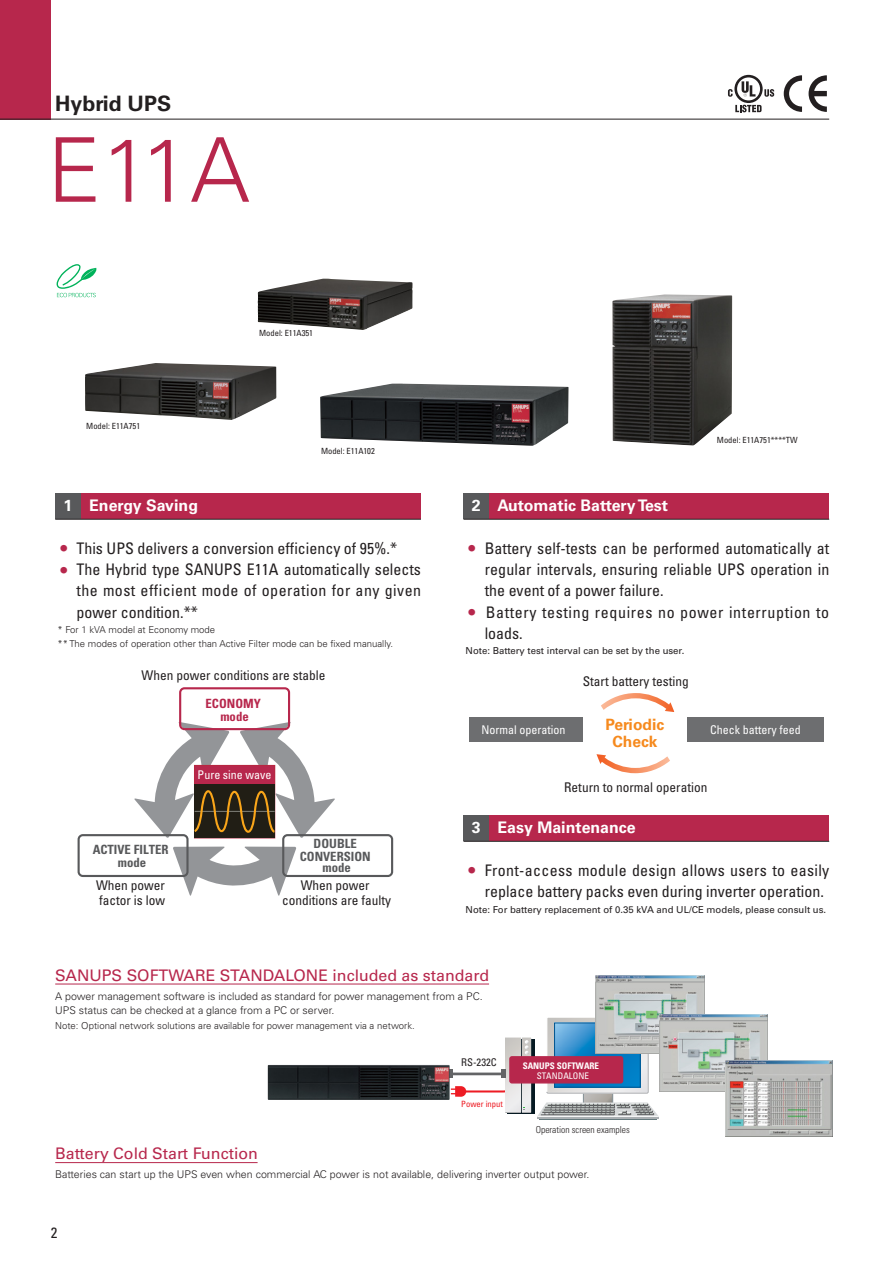
<style>
.page{position:relative;width:893px;height:1263px;background:#fff}
.page>*{position:absolute;margin:0;border:0;box-sizing:border-box;transform-origin:0 0}
.t1{font:300 89.25px "Univers LT Std";color:#b7274c}
.t2{font:700 21.3px "Univers LT Std";color:#231f20}
.t3{font:condensed 15.9px/21.3px "Univers LT Std";letter-spacing:.005em;color:#231f20;text-align:justify}
.t4{font:15.9px "Univers LT Std";color:#b7274c}
.t5{font:700 15.9px "Univers LT Std";color:#fff}
.t6{font:condensed 15.9px/21.3px "Univers LT Std";letter-spacing:.04em;color:#231f20}
.t7{font:700 15.6px/17.9px "Univers LT Std";color:#f68a1e;text-align:center}
.t8{font:condensed 14.85px "Univers LT Std";color:#231f20}
.t9{font:condensed 13.35px/15px "Univers LT Std";color:#231f20;text-align:center}
.t10{font:700 condensed 12.75px/13.5px "Univers LT Std";color:#58595b;text-align:center}
.t11{font:700 condensed 12.75px/13.5px "Univers LT Std";color:#b7274c;text-align:center}
.t12{font:condensed 12px "Univers LT Std";color:#fff}
.t13{font:300 10.65px/14.9px "Univers LT Std";color:#231f20}
.t14{font:condensed 10.65px "Univers LT Std";color:#231f20}
.t15{font:300 9.6px/14.9px "Univers LT Std";color:#231f20}
.t16{font:9.6px "Univers LT Std";color:#231f20}
.t17{font:300 condensed 9.6px "Univers LT Std";color:#231f20}
.t18{font:700 condensed 9px "Univers LT Std";color:#fff}
.t19{font:condensed 9px "Univers LT Std";color:#fff}
.t20{font:condensed 8.55px "Univers LT Std";color:#231f20}
.t21{font:condensed 8.55px "Univers LT Std";color:#ed1c24}
</style>
<div class="page">
<div style="left:583px;top:1079px;width:30px;height:28px;border:1px solid #8a9599"></div>
<svg style="left:546px;top:1017px;width:103px;height:77px;background:#6ca8ce"></svg>
<hr style="left:537px;top:1117px;width:122px;height:2px;background:#aaafb2">
<hr style="left:539px;top:1119px;width:117px;height:1px;background:#63797d">
<svg style="left:538px;top:1102px;width:120px;height:14px;background:#a6a9a9"></svg>
<hr style="left:553px;top:1115px;width:48px;height:1px;background:#58595b">
<svg style="left:507px;top:1039px;width:27px;height:75px"></svg>
<img style="left:507px;top:1038px;width:22px;height:74px">
<div style="left:505px;top:1038px;width:16px;height:75px;border:1px solid #939598"></div>
<div style="left:522px;top:1038px;width:9px;height:75px;border:1px solid #939598"></div>
<svg style="left:525px;top:1040px;width:4px;height:15px"></svg>
<div style="left:510px;top:1057px;width:113px;height:26px;background:#b7274c;border-radius:2px"></div>
<div style="left:509px;top:1056px;width:114px;height:28px;border:1px solid #b7274c;border-radius:2px"></div>
<svg style="left:450px;top:1068px;width:64px;height:29px"></svg>
<div style="left:68px;top:493px;width:353px;height:26px;background:#b7274c"></div>
<div style="left:476px;top:493px;width:353px;height:26px;background:#b7274c"></div>
<div style="left:476px;top:815px;width:353px;height:26px;background:#b7274c"></div>
<img style="left:595px;top:976px;width:109px;height:77px">
<img style="left:660px;top:1015px;width:107px;height:76px">
<img style="left:725px;top:1061px;width:107px;height:76px">
<div style="left:55px;top:493px;width:26px;height:26px;background:#58595b"></div>
<div style="left:463px;top:493px;width:26px;height:26px;background:#58595b"></div>
<div style="left:463px;top:815px;width:26px;height:26px;background:#58595b"></div>
<hr style="left:55px;top:519px;width:366px;height:1px;background:#231f20">
<hr style="left:463px;top:519px;width:366px;height:1px;background:#231f20">
<hr style="left:463px;top:841px;width:366px;height:1px;background:#231f20">
<svg style="left:601px;top:693px;width:68px;height:17px"></svg>
<svg style="left:602px;top:756px;width:68px;height:17px"></svg>
<div style="left:687px;top:717px;width:136px;height:24px;background:#6d6e70"></div>
<div style="left:469px;top:717px;width:113px;height:24px;background:#6d6e70"></div>
<svg style="left:784px;top:75px;width:18px;height:37px"></svg>
<svg style="left:808px;top:75px;width:19px;height:37px"></svg>
<svg style="left:728px;top:75px;width:46px;height:37px"></svg>
<svg style="left:57px;top:264px;width:40px;height:33px"></svg>
<hr style="left:55px;top:1162px;width:203px;height:1px;background:#b7274c">
<hr style="left:55px;top:984px;width:434px;height:1px;background:#b7274c">
<img style="left:268px;top:1065px;width:182px;height:35px">
<img style="left:320px;top:384px;width:248px;height:62px">
<img style="left:85px;top:363px;width:191px;height:57px">
<img style="left:257px;top:279px;width:156px;height:51px">
<img style="left:612px;top:294px;width:120px;height:152px">
<svg style="left:173px;top:847px;width:123px;height:49px"></svg>
<svg style="left:134px;top:722px;width:201px;height:117px"></svg>
<div style="left:179px;top:687px;width:111px;height:43px;border:2px solid #b7274c;border-radius:4px"></div>
<div style="left:282px;top:834px;width:111px;height:43px;border:2px solid #58595b;border-radius:4px"></div>
<div style="left:78px;top:834px;width:111px;height:43px;border:2px solid #58595b;border-radius:4px"></div>
<div style="left:0;top:0;width:51px;height:119px;background:#b7274c"></div>
<hr style="left:0;top:119px;width:829px;height:1px;background:#231f20">
<h2 class="t2" style="left:55px;top:95px;width:118px">Hybrid UPS</h2>
<h1 class="t1" style="left:47px;top:132px;width:205px">E11A</h1>
<p class="t20" style="left:86px;top:423px;width:55px">Model: E11A751</p>
<p class="t20" style="left:259px;top:330px;width:55px">Model: E11A351</p>
<p class="t20" style="left:321px;top:447px;width:55px">Model: E11A102</p>
<p class="t5" style="left:89px;top:499px;width:110px">Energy Saving</p>
<p class="t5" style="left:497px;top:499px;width:172px">Automatic Battery Test</p>
<p class="t5" style="left:64px;top:499px;width:10px">1</p>
<p class="t5" style="left:472px;top:499px;width:10px">2</p>
<p class="t20" style="left:717px;top:436px;width:82px">Model: E11A751****TW</p>
<p class="t3" style="left:60px;top:538px;width:339px"><sup>●</sup> This UPS delivers a conversion efficiency of 95%.*</p>
<p class="t3" style="left:76px;top:560px;width:346px;text-indent:-16px"><sup>●</sup> The Hybrid type SANUPS E11A automatically selects the most efficient mode of operation for any given power condition.**</p>
<p class="t15" style="left:57px;top:622px;width:337px">* For 1 kVA model at Economy mode<br>** The modes of operation other than Active Filter mode can be fixed manually.</p>
<p class="t9" style="left:142px;top:669px;width:185px">When power conditions are stable</p>
<p class="t11" style="left:206px;top:697px;width:57px">ECONOMY mode</p>
<p class="t10" style="left:93px;top:843px;width:77px">ACTIVE FILTER mode</p>
<p class="t9" style="left:96px;top:879px;width:70px;text-align:left">When power factor is low</p>
<p class="t12" style="left:198px;top:770px;width:75px">Pure sine wave</p>
<p class="t10" style="left:300px;top:837px;width:72px">DOUBLE<br>CONVERSION</p>
<p class="t10" style="left:322px;top:861px;width:30px">mode</p>
<p class="t9" style="left:282px;top:879px;width:111px">When power conditions are faulty</p>
<p class="t3" style="left:485px;top:538px;width:346px;text-indent:-16px"><sup>●</sup> Battery self-tests can be performed automatically at regular intervals, ensuring reliable UPS operation in the event of a power failure.</p>
<p class="t6" style="left:485px;top:602px;width:346px;text-indent:-16px"><sup>●</sup> Battery testing requires no power interruption to loads.</p>
<p class="t16" style="left:466px;top:646px;width:220px">Note: Battery test interval can be set by the user.</p>
<p class="t9" style="left:583px;top:675px;width:108px">Start battery testing</p>
<p class="t7" style="left:605px;top:716px;width:60px">Periodic<br>Check</p>
<p class="t12" style="left:481px;top:724px;width:85px">Normal operation</p>
<p class="t12" style="left:710px;top:724px;width:92px">Check battery feed</p>
<p class="t5" style="left:472px;top:821px;width:10px">3</p>
<p class="t9" style="left:564px;top:781px;width:145px">Return to normal operation</p>
<p class="t5" style="left:497px;top:821px;width:140px">Easy Maintenance</p>
<p class="t3" style="left:485px;top:860px;width:346px;text-indent:-16px"><sup>●</sup> Front-access module design allows users to easily replace battery packs even during inverter operation.</p>
<p class="t16" style="left:466px;top:906px;width:362px">Note: For battery replacement of 0.35 kVA and UL/CE models, please consult us.</p>
<p class="t4" style="left:55px;top:968px;width:436px">SANUPS SOFTWARE STANDALONE included as standard</p>
<p class="t13" style="left:55px;top:989px;width:429px">A power management software is included as standard for power management from a PC.<br>UPS status can be checked at a glance from a PC or server.</p>
<p class="t15" style="left:55px;top:1019px;width:361px">Note: Optional network solutions are available for power management via a network.</p>
<p class="t14" style="left:461px;top:1057px;width:37px">RS-232C</p>
<p class="t4" style="left:55px;top:1147px;width:204px">Battery Cold Start Function</p>
<p class="t21" style="left:461px;top:1100px;width:43px">Power input</p>
<p class="t18" style="left:523px;top:1062px;width:78px">SANUPS SOFTWARE</p>
<p class="t19" style="left:537px;top:1072px;width:54px">STANDALONE</p>
<p class="t17" style="left:536px;top:1125px;width:96px">Operation screen examples</p>
<p class="t13" style="left:55px;top:1167px;width:536px">Batteries can start up the UPS even when commercial AC power is not available, delivering inverter output power.</p>
<p class="t8" style="left:51px;top:1227px;width:8px">2</p>
</div>
